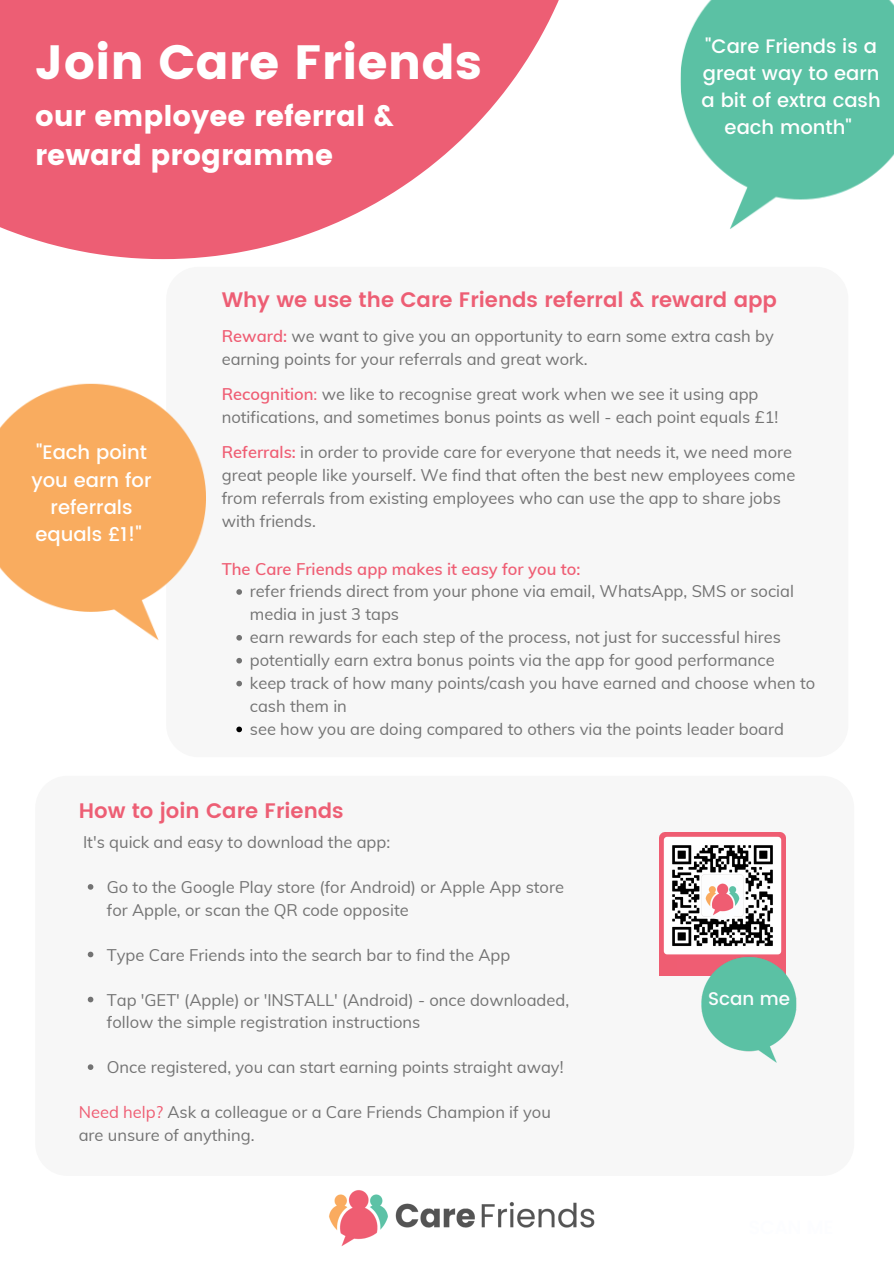
<style>
.page{position:relative;width:894px;height:1264px;background:#fff}
.page>*{position:absolute;margin:0;border:0;box-sizing:border-box;transform-origin:0 0}
.t1{font:48px "Poppins";color:#fff}
.t2{font:28.5px/39.5px "Poppins";color:#fff}
.t3{font:600 21px "Poppins";color:#ed5e74}
.t4{font:500 19.5px/27px "Poppins";color:#fff;text-align:center}
.t5{font:500 18.3px "Poppins";color:#fcfdff}
.t6{font:16.5px/23px "Muli";color:#737373}
.t7{font:600 16.5px "Muli";color:#ef5d73}
.s1{font-weight:600;color:#ef5d73}
.s2{color:#ef5d73}
</style>
<div class="page">
<div style="left:166px;top:267px;width:682px;height:490px;background:#f7f7f7;border-radius:32px"></div>
<svg style="left:0;top:0;width:559px;height:259px;fill:#ed5e74"></svg>
<img style="left:329px;top:1190px;width:265px;height:56px">
<div style="left:35px;top:775px;width:818px;height:400px;background:#f7f7f7;border-radius:32px"></div>
<img style="left:0;top:383px;width:205px;height:257px">
<img style="left:659px;top:832px;width:126px;height:143px">
<img style="left:680px;top:0;width:213px;height:229px">
<svg style="left:236px;top:589px;width:6px;height:6px"></svg>
<svg style="left:236px;top:635px;width:6px;height:5px"></svg>
<svg style="left:236px;top:658px;width:6px;height:5px"></svg>
<svg style="left:236px;top:680px;width:6px;height:6px"></svg>
<svg style="left:236px;top:726px;width:6px;height:6px"></svg>
<div style="left:676px;top:956px;width:62px;height:19px;background:#ef5d73"></div>
<img style="left:676px;top:854px;width:91px;height:91px">
<svg style="left:88px;top:884px;width:5px;height:5px"></svg>
<svg style="left:88px;top:951px;width:5px;height:6px"></svg>
<svg style="left:88px;top:996px;width:5px;height:6px"></svg>
<svg style="left:88px;top:1064px;width:5px;height:5px"></svg>
<img style="left:701px;top:956px;width:94px;height:107px">
<p class="t1" style="left:35px;top:34px;width:448px">Join Care Friends</p>
<p class="t2" style="left:35px;top:96px;width:360px">our employee referral &amp; reward programme</p>
<p class="t4" style="left:701px;top:33px;width:180px">"Care Friends is a great way to earn a bit of extra cash each month"</p>
<p class="t4" style="left:31px;top:439px;width:122px">"Each point you earn for referrals equals £1!"</p>
<p class="t3" style="left:222px;top:288px;width:556px">Why we use the Care Friends referral &amp; reward app</p>
<p class="t6" style="left:222px;top:324px;width:553px"><span class="s1">Reward:</span> we want to give you an opportunity to earn some extra cash by earning points for your referrals and great work.</p>
<p class="t6" style="left:222px;top:382px;width:558px"><span class="s1">Recognition</span><span class="s2">:</span> we like to recognise great work when we see it using app notifications, and sometimes bonus points as well - each point equals £1!</p>
<p class="t6" style="left:222px;top:440px;width:575px"><span class="s1">Referrals:</span> in order to provide care for everyone that needs it, we need more great people like yourself. We find that often the best new employees come from referrals from existing employees who can use the app to share jobs with friends.</p>
<p class="t7" style="left:222px;top:558px;width:360px">The Care Friends app makes it easy for you to:</p>
<p class="t6" style="left:250px;top:579px;width:545px">refer friends direct from your phone via email, WhatsApp, SMS or social media in just 3 taps</p>
<p class="t6" style="left:250px;top:625px;width:532px">earn rewards for each step of the process, not just for successful hires</p>
<p class="t6" style="left:250px;top:648px;width:526px">potentially earn extra bonus points via the app for good performance</p>
<p class="t6" style="left:250px;top:671px;width:567px">keep track of how many points/cash you have earned and choose when to cash them in</p>
<p class="t6" style="left:250px;top:717px;width:535px">see how you are doing compared to others via the points leader board</p>
<p class="t3" style="left:79px;top:798px;width:266px">How to join Care Friends</p>
<p class="t6" style="left:83px;top:830px;width:308px">It's quick and easy to download the app:</p>
<p class="t6" style="left:107px;top:875px;width:458px;line-height:22.5px">Go to the Google Play store (for Android) or Apple App store for Apple, or scan the QR code opposite</p>
<p class="t6" style="left:107px;top:943px;width:405px">Type Care Friends into the search bar to find the App</p>
<p class="t6" style="left:107px;top:988px;width:464px;line-height:22.5px">Tap 'GET' (Apple) or 'INSTALL' (Android) - once downloaded, follow the simple registration instructions</p>
<p class="t6" style="left:107px;top:1055px;width:458px">Once registered, you can start earning points straight away!</p>
<p class="t6" style="left:79px;top:1100px;width:473px;line-height:22.5px"><span class="s2">Need help?</span> Ask a colleague or a Care Friends Champion if you are unsure of anything.</p>
<p class="t5" style="left:708px;top:987px;width:83px">Scan me</p>
</div>
